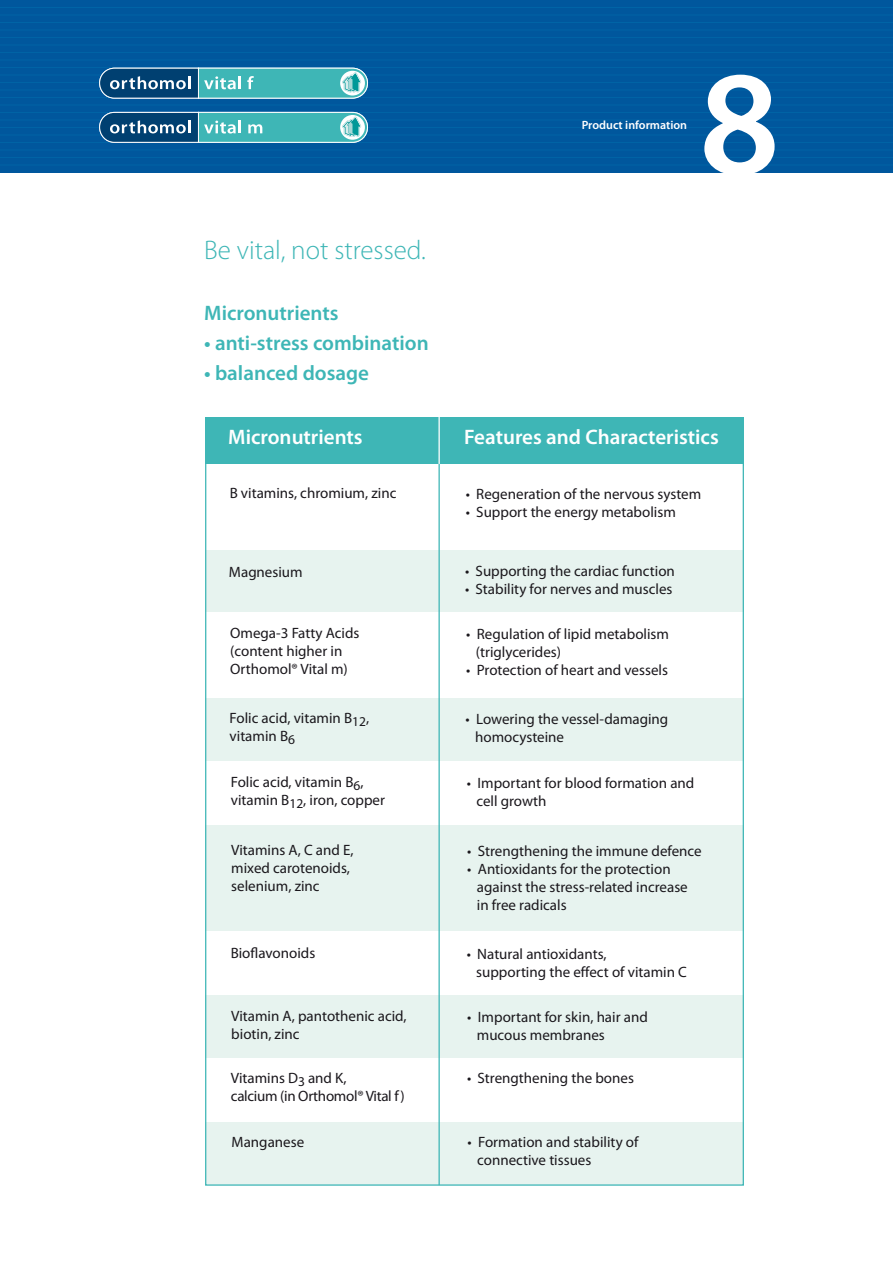
<style>
.page{position:relative;width:893px;height:1263px;background:#fff}
.page>*{position:absolute;margin:0;border:0;box-sizing:border-box;transform-origin:0 0}
.t1{font:600 150px "Myriad Pro";color:#fff}
.t2{font:300 27px "Myriad Pro";color:#3eb6b6}
.t3{font:600 21px "Myriad Pro";color:#3eb6b6}
.t4{font:600 21px "Myriad Pro";color:#fff}
.t5{font:15px/18px "Myriad Pro";color:#1a171c}
.t6{font:15px "Myriad Pro";letter-spacing:-.02em;color:#1a171c}
.t7{font:600 12px "Myriad Pro";color:#fff}
</style>
<div class="page">
<div style="left:205px;top:417px;width:539px;height:73px;background:#3eb6b6"></div>
<div style="left:205px;top:466px;width:539px;height:719px;background:#e7f3ef"></div>
<div style="left:203px;top:464px;width:540px;height:85px;background:#fff"></div>
<div style="left:202px;top:612px;width:545px;height:86px;background:#fff"></div>
<div style="left:203px;top:761px;width:541px;height:64px;background:#fff"></div>
<div style="left:203px;top:931px;width:541px;height:64px;background:#fff"></div>
<div style="left:203px;top:1058px;width:541px;height:63px;background:#fff"></div>
<hr style="left:438px;top:464px;width:2px;height:721px;background:#3eb6b6">
<hr style="left:438px;top:417px;width:2px;height:47px;background:#fff">
<div style="left:0;top:0;width:893px;height:173px;background:#00579d"></div>
<hr style="left:0;top:7px;width:893px;height:1px;background:#0064a6">
<hr style="left:0;top:15px;width:893px;height:1px;background:#0064a6">
<hr style="left:0;top:22px;width:893px;height:1px;background:#0064a6">
<hr style="left:0;top:30px;width:893px;height:1px;background:#0064a6">
<hr style="left:0;top:37px;width:893px;height:1px;background:#0064a6">
<hr style="left:0;top:45px;width:893px;height:1px;background:#0064a6">
<hr style="left:0;top:52px;width:893px;height:1px;background:#0064a6">
<hr style="left:0;top:60px;width:893px;height:1px;background:#0064a6">
<hr style="left:0;top:67px;width:893px;height:1px;background:#0064a6">
<hr style="left:0;top:75px;width:893px;height:1px;background:#0064a6">
<hr style="left:0;top:82px;width:893px;height:1px;background:#0064a6">
<hr style="left:0;top:90px;width:893px;height:1px;background:#0064a6">
<hr style="left:0;top:97px;width:893px;height:1px;background:#0064a6">
<hr style="left:0;top:105px;width:893px;height:1px;background:#0064a6">
<hr style="left:0;top:112px;width:893px;height:1px;background:#0064a6">
<hr style="left:0;top:120px;width:893px;height:1px;background:#0064a6">
<hr style="left:0;top:127px;width:893px;height:1px;background:#0064a6">
<hr style="left:0;top:135px;width:893px;height:1px;background:#0064a6">
<hr style="left:0;top:142px;width:893px;height:1px;background:#0064a6">
<hr style="left:0;top:150px;width:893px;height:1px;background:#0064a6">
<hr style="left:0;top:157px;width:893px;height:1px;background:#0064a6">
<hr style="left:0;top:165px;width:893px;height:1px;background:#0064a6">
<svg style="left:99px;top:67px;width:269px;height:32px"></svg>
<svg style="left:99px;top:111px;width:269px;height:32px"></svg>
<p class="t2" style="left:204px;top:233px;width:223px">Be vital, not stressed.</p>
<p class="t3" style="left:204px;top:300px;width:136px">Micronutrients</p>
<p class="t3" style="left:204px;top:330px;width:226px">• anti-stress combination</p>
<p class="t3" style="left:204px;top:360px;width:166px">• balanced dosage</p>
<p class="t7" style="left:582px;top:117px;width:107px">Product information</p>
<p class="t1" style="left:699px;top:28px;width:82px">8</p>
<p class="t4" style="left:228px;top:423px;width:136px">Micronutrients</p>
<p class="t4" style="left:464px;top:423px;width:256px">Features and Characteristics</p>
<p class="t5" style="left:230px;top:484px;width:168px">B vitamins, chromium, zinc</p>
<p class="t5" style="left:466px;top:485px;width:237px">• Regeneration of the nervous system</p>
<p class="t5" style="left:466px;top:503px;width:212px">• Support the energy metabolism</p>
<p class="t5" style="left:229px;top:563px;width:75px">Magnesium</p>
<p class="t5" style="left:465px;top:562px;width:211px">• Supporting the cardiac function</p>
<p class="t5" style="left:465px;top:580px;width:209px">• Stability for nerves and muscles</p>
<p class="t5" style="left:230px;top:624px;width:131px">Omega-3 Fatty Acids (content higher in<br>Orthomol® Vital m)</p>
<p class="t5" style="left:476px;top:625px;width:195px;text-indent:-10px">• Regulation of lipid metabolism (triglycerides)</p>
<p class="t5" style="left:466px;top:661px;width:203px">• Protection of heart and vessels</p>
<p class="t5" style="left:230px;top:709px;width:141px">Folic acid, vitamin B<sub>12</sub>, vitamin B<sub>6</sub></p>
<p class="t5" style="left:475px;top:710px;width:195px;text-indent:-10px">• Lowering the vessel-damaging homocysteine</p>
<p class="t5" style="left:231px;top:773px;width:134px">Folic acid, vitamin B<sub>6</sub>,</p>
<p class="t5" style="left:231px;top:791px;width:156px">vitamin B<sub>12</sub>, iron, copper</p>
<p class="t5" style="left:476px;top:773px;width:219px;text-indent:-10px">• Important for blood formation and cell growth</p>
<p class="t5" style="left:231px;top:841px;width:124px">Vitamins A, C and E,</p>
<p class="t5" style="left:231px;top:859px;width:120px">mixed carotenoids,</p>
<p class="t5" style="left:231px;top:877px;width:90px">selenium, zinc</p>
<p class="t5" style="left:467px;top:842px;width:236px">• Strengthening the immune defence</p>
<p class="t5" style="left:477px;top:860px;width:212px;text-indent:-10px">• Antioxidants for the protection against the stress-related increase</p>
<p class="t5" style="left:477px;top:896px;width:91px">in free radicals</p>
<p class="t5" style="left:231px;top:944px;width:86px">Bioflavonoids</p>
<p class="t5" style="left:476px;top:944px;width:212px;text-indent:-10px">• Natural antioxidants,<br>supporting the effect of vitamin C</p>
<p class="t5" style="left:231px;top:1007px;width:177px">Vitamin A, pantothenic acid, biotin, zinc</p>
<p class="t5" style="left:467px;top:1007px;width:182px">• Important for skin, hair and</p>
<p class="t5" style="left:477px;top:1025px;width:129px">mucous membranes</p>
<p class="t5" style="left:231px;top:1068px;width:117px">Vitamins D<sub>3</sub> and K,</p>
<p class="t6" style="left:231px;top:1086px;width:175px">calcium (in Orthomol® Vital f)</p>
<p class="t5" style="left:467px;top:1069px;width:168px">• Strengthening the bones</p>
<p class="t5" style="left:232px;top:1132px;width:74px">Manganese</p>
<p class="t5" style="left:468px;top:1133px;width:172px">• Formation and stability of</p>
<p class="t5" style="left:477px;top:1151px;width:116px">connective tissues</p>
</div>
